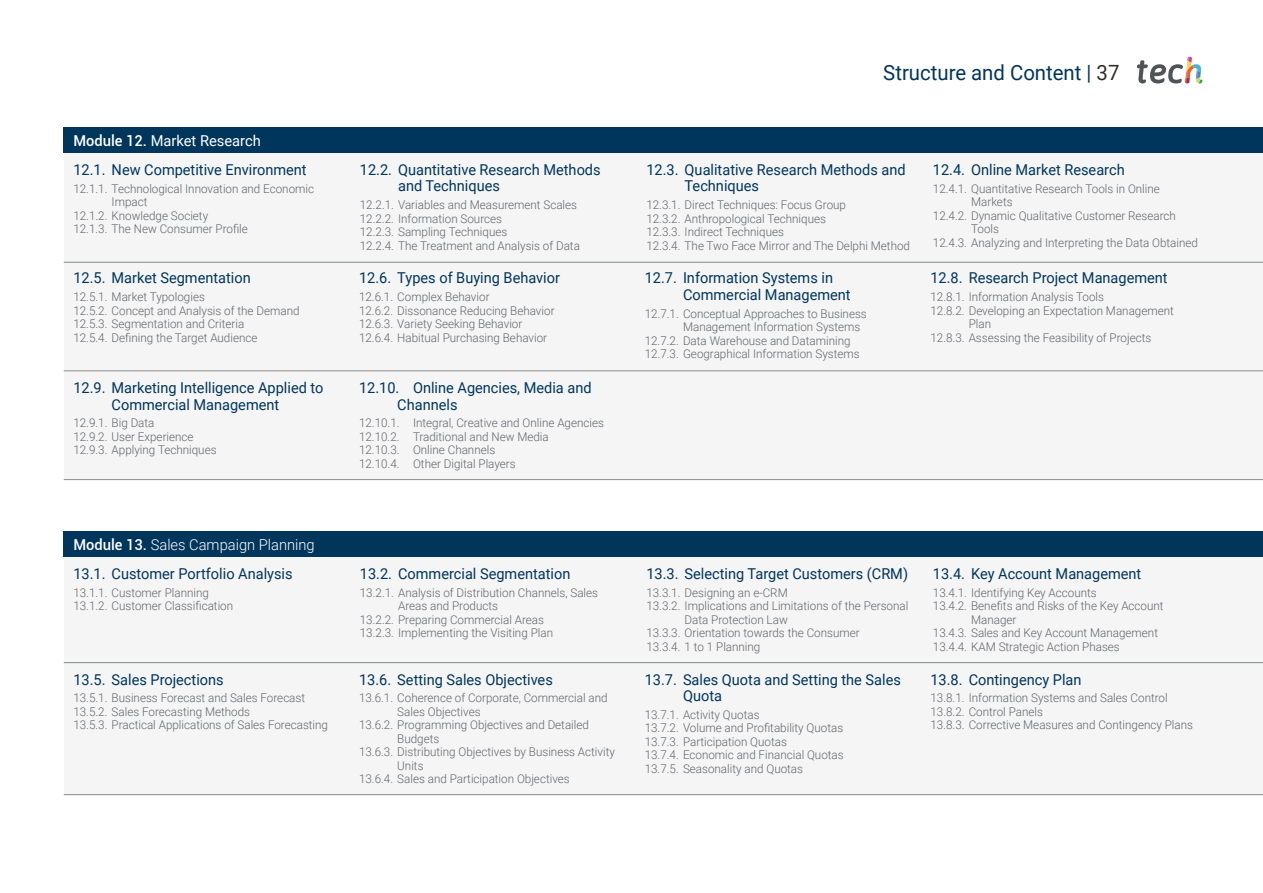
<style>
.page{position:relative;width:1263px;height:893px;background:#fff}
.page>*{position:absolute;margin:0;border:0;box-sizing:border-box;transform-origin:0 0}
.t1{font:21px "Roboto";color:#00355e}
.t2{font:15px/16.5px "Roboto";color:#00355c}
.t3{font:300 15px "Roboto";color:#fff}
.t4{font:15px "Roboto";color:#fff}
.t5{font:300 12px/13.5px "Roboto";color:#61646a}
.s1{font-weight:500}
.s2{color:#312e20}
</style>
<div class="page">
<div style="left:64px;top:153px;width:1199px;height:327px;background:#f4f5f4"></div>
<div style="left:64px;top:128px;width:1199px;height:25px;background:#00355c"></div>
<hr style="left:64px;top:262px;width:1199px;height:1px;background:#878a8e">
<hr style="left:64px;top:371px;width:1199px;height:1px;background:#878a8e">
<hr style="left:64px;top:479px;width:1199px;height:1px;background:#878a8e">
<div style="left:64px;top:557px;width:1199px;height:238px;background:#f4f5f4"></div>
<div style="left:64px;top:531px;width:1199px;height:26px;background:#00355c"></div>
<hr style="left:64px;top:794px;width:1199px;height:1px;background:#878a8e">
<hr style="left:64px;top:662px;width:1199px;height:1px;background:#878a8e">
<svg style="left:1137px;top:57px;width:65px;height:27px"></svg>
<p class="t4" style="left:73px;top:130px;width:189px"><span class="s1">Module 12.</span> Market Research</p>
<p class="t2" style="left:73px;top:161px;width:235px">12.1. New Competitive Environment</p>
<p class="t5" style="left:73px;top:181px;width:242px">12.1.1. Technological Innovation and Economic</p>
<p class="t5" style="left:112px;top:195px;width:37px">Impact</p>
<p class="t5" style="left:73px;top:208px;width:136px">12.1.2. Knowledge Society</p>
<p class="t5" style="left:73px;top:222px;width:176px">12.1.3. The New Consumer Profile</p>
<p class="t2" style="left:73px;top:269px;width:179px">12.5. Market Segmentation</p>
<p class="t5" style="left:73px;top:290px;width:228px">12.5.1. Market Typologies<br>12.5.2. Concept and Analysis of the Demand 12.5.3. Segmentation and Criteria<br>12.5.4. Defining the Target Audience</p>
<p class="t2" style="left:73px;top:379px;width:252px;text-align:center">12.9. Marketing Intelligence Applied to<br>Commercial Management</p>
<p class="t5" style="left:73px;top:416px;width:145px">12.9.1. Big Data<br>12.9.2. User Experience<br>12.9.3. Applying Techniques</p>
<p class="t3" style="left:73px;top:534px;width:243px"><span class="s1">Module 13.</span> Sales Campaign Planning</p>
<p class="t2" style="left:73px;top:565px;width:221px">13.1. Customer Portfolio Analysis</p>
<p class="t5" style="left:73px;top:585px;width:161px">13.1.1. Customer Planning<br>13.1.2. Customer Classification</p>
<p class="t2" style="left:73px;top:671px;width:152px">13.5. Sales Projections</p>
<p class="t5" style="left:73px;top:691px;width:256px">13.5.1. Business Forecast and Sales Forecast<br>13.5.2. Sales Forecasting Methods<br>13.5.3. Practical Applications of Sales Forecasting</p>
<p class="t2" style="left:398px;top:161px;width:204px;text-indent:-38px">12.2. Quantitative Research Methods and Techniques</p>
<p class="t5" style="left:360px;top:198px;width:222px">12.2.1. Variables and Measurement Scales 12.2.2. Information Sources<br>12.2.3. Sampling Techniques<br>12.2.4. The Treatment and Analysis of Data</p>
<p class="t2" style="left:359px;top:269px;width:202px">12.6. Types of Buying Behavior</p>
<p class="t5" style="left:359px;top:290px;width:197px">12.6.1. Complex Behavior<br>12.6.2. Dissonance Reducing Behavior 12.6.3. Variety Seeking Behavior 12.6.4. Habitual Purchasing Behavior</p>
<p class="t2" style="left:397px;top:379px;width:196px;text-indent:-38px">12.10. Online Agencies, Media and<br>Channels</p>
<p class="t5" style="left:359px;top:416px;width:246px">12.10.1. Integral, Creative and Online Agencies 12.10.2. Traditional and New Media<br>12.10.3. Online Channels<br>12.10.4. Other Digital Players</p>
<h1 class="t1" style="left:883px;top:57px;width:238px">Structure and Content | <span class="s2">37</span></h1>
<p class="t2" style="left:685px;top:161px;width:223px;text-indent:-38px">12.3. Qualitative Research Methods and<br>Techniques</p>
<p class="t5" style="left:646px;top:198px;width:265px">12.3.1. Direct Techniques: Focus Group<br>12.3.2. Anthropological Techniques<br>12.3.3. Indirect Techniques<br>12.3.4. The Two Face Mirror and The Delphi Method</p>
<p class="t2" style="left:683px;top:269px;width:169px;text-indent:-38px">12.7. Information Systems in<br>Commercial Management</p>
<p class="t5" style="left:645px;top:306px;width:224px">12.7.1. Conceptual Approaches to Business</p>
<p class="t5" style="left:683px;top:320px;width:179px">Management Information Systems</p>
<p class="t5" style="left:645px;top:333px;width:207px">12.7.2. Data Warehouse and Datamining</p>
<p class="t5" style="left:645px;top:347px;width:216px">12.7.3. Geographical Information Systems</p>
<p class="t2" style="left:933px;top:161px;width:193px">12.4. Online Market Research</p>
<p class="t5" style="left:933px;top:181px;width:229px">12.4.1. Quantitative Research Tools in Online</p>
<p class="t5" style="left:971px;top:195px;width:43px">Markets</p>
<p class="t5" style="left:933px;top:208px;width:245px">12.4.2. Dynamic Qualitative Customer Research</p>
<p class="t5" style="left:971px;top:222px;width:29px">Tools</p>
<p class="t5" style="left:933px;top:235px;width:267px">12.4.3. Analyzing and Interpreting the Data Obtained</p>
<p class="t2" style="left:930px;top:269px;width:239px">12.8. Research Project Management</p>
<p class="t5" style="left:930px;top:290px;width:175px">12.8.1. Information Analysis Tools</p>
<p class="t5" style="left:930px;top:303px;width:245px">12.8.2. Developing an Expectation Management</p>
<p class="t5" style="left:969px;top:317px;width:24px">Plan</p>
<p class="t5" style="left:930px;top:330px;width:222px">12.8.3. Assessing the Feasibility of Projects</p>
<p class="t2" style="left:360px;top:565px;width:212px">13.2. Commercial Segmentation</p>
<p class="t5" style="left:360px;top:585px;width:240px">13.2.1. Analysis of Distribution Channels, Sales</p>
<p class="t5" style="left:398px;top:599px;width:101px">Areas and Products</p>
<p class="t5" style="left:360px;top:612px;width:186px">13.2.2. Preparing Commercial Areas</p>
<p class="t5" style="left:360px;top:626px;width:195px">13.2.3. Implementing the Visiting Plan</p>
<p class="t2" style="left:359px;top:671px;width:195px">13.6. Setting Sales Objectives</p>
<p class="t5" style="left:359px;top:691px;width:250px">13.6.1. Coherence of Corporate, Commercial and</p>
<p class="t5" style="left:397px;top:704px;width:85px">Sales Objectives</p>
<p class="t5" style="left:359px;top:718px;width:231px">13.6.2. Programming Objectives and Detailed</p>
<p class="t5" style="left:397px;top:731px;width:44px">Budgets</p>
<p class="t5" style="left:359px;top:745px;width:257px">13.6.3. Distributing Objectives by Business Activity</p>
<p class="t5" style="left:397px;top:758px;width:28px">Units</p>
<p class="t5" style="left:359px;top:772px;width:212px">13.6.4. Sales and Participation Objectives</p>
<p class="t2" style="left:646px;top:565px;width:263px">13.3. Selecting Target Customers (CRM)</p>
<p class="t5" style="left:646px;top:585px;width:143px">13.3.1. Designing an e-CRM</p>
<p class="t5" style="left:646px;top:599px;width:263px">13.3.2. Implications and Limitations of the Personal</p>
<p class="t5" style="left:685px;top:612px;width:105px">Data Protection Law</p>
<p class="t5" style="left:646px;top:626px;width:215px">13.3.3. Orientation towards the Consumer</p>
<p class="t5" style="left:646px;top:639px;width:116px">13.3.4. 1 to 1 Planning</p>
<p class="t2" style="left:683px;top:671px;width:219px;text-indent:-38px">13.7. Sales Quota and Setting the Sales<br>Quota</p>
<p class="t5" style="left:645px;top:707px;width:200px">13.7.1. Activity Quotas<br>13.7.2. Volume and Profitability Quotas 13.7.3. Participation Quotas<br>13.7.4. Economic and Financial Quotas 13.7.5. Seasonality and Quotas</p>
<p class="t2" style="left:933px;top:565px;width:210px">13.4. Key Account Management</p>
<p class="t5" style="left:933px;top:585px;width:165px">13.4.1. Identifying Key Accounts</p>
<p class="t5" style="left:933px;top:599px;width:232px">13.4.2. Benefits and Risks of the Key Account</p>
<p class="t5" style="left:971px;top:612px;width:47px">Manager</p>
<p class="t5" style="left:933px;top:626px;width:227px">13.4.3. Sales and Key Account Management</p>
<p class="t5" style="left:933px;top:639px;width:188px">13.4.4. KAM Strategic Action Phases</p>
<p class="t2" style="left:930px;top:671px;width:153px">13.8. Contingency Plan</p>
<p class="t5" style="left:930px;top:691px;width:264px">13.8.1. Information Systems and Sales Control<br>13.8.2. Control Panels<br>13.8.3. Corrective Measures and Contingency Plans</p>
</div>
